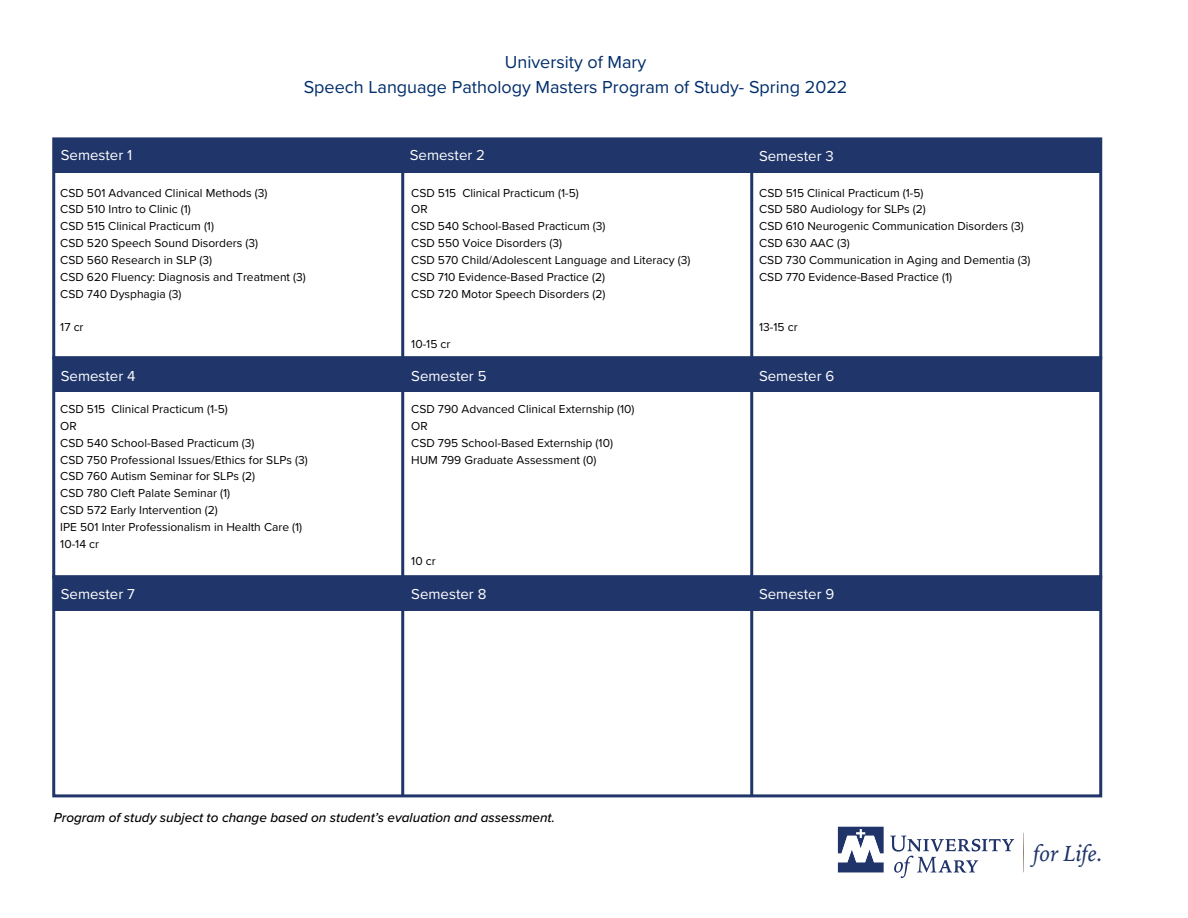
<style>
.page{position:relative;width:1188px;height:918px;background:#fff}
.page>*{position:absolute;margin:0;border:0;box-sizing:border-box;transform-origin:0 0}
.t1{font:italic 22.8px "Iowan Old Style";letter-spacing:-.02em;color:#213469}
.t2{font:18px/25.2px "Proxima Nova";color:#002e6b;text-align:center}
.t3{font:15px "Proxima Nova";color:#fff}
.t4{font:italic 500 13.5px "Proxima Nova";color:#000}
.t5{font:12px/16.8px "Proxima Nova";color:#000}
</style>
<div class="page">
<div style="left:52px;top:137px;width:1050px;height:222px;border:3px solid #203569"></div>
<div style="left:52px;top:356px;width:1050px;height:222px;border:3px solid #203569"></div>
<div style="left:52px;top:575px;width:1050px;height:222px;border:3px solid #203569"></div>
<div style="left:54px;top:139px;width:1047px;height:33px;background:#203569"></div>
<div style="left:54px;top:358px;width:1047px;height:33px;background:#203569"></div>
<div style="left:54px;top:577px;width:1047px;height:33px;background:#203569"></div>
<hr style="left:401px;top:139px;width:3px;height:657px;background:#203569">
<hr style="left:750px;top:139px;width:3px;height:657px;background:#203569">
<svg style="left:1023px;top:833px;width:1px;height:39px"></svg>
<svg style="left:890px;top:836px;width:124px;height:42px"></svg>
<svg style="left:838px;top:827px;width:46px;height:45px"></svg>
<h2 class="t2" style="left:304px;top:49px;width:545px">University of Mary<br>Speech Language Pathology Masters Program of Study- Spring 2022</h2>
<p class="t3" style="left:61px;top:144px;width:73px">Semester 1</p>
<p class="t3" style="left:410px;top:144px;width:77px">Semester 2</p>
<p class="t3" style="left:759px;top:145px;width:76px">Semester 3</p>
<p class="t5" style="left:60px;top:184px;width:247px">CSD 501 Advanced Clinical Methods (3)<br>CSD 510 Intro to Clinic (1)<br>CSD 515 Clinical Practicum (1)<br>CSD 520 Speech Sound Disorders (3)<br>CSD 560 Research in SLP (3)<br>CSD 620 Fluency: Diagnosis and Treatment (3)<br>CSD 740 Dysphagia (3)</p>
<p class="t5" style="left:60px;top:318px;width:25px">17 cr</p>
<p class="t5" style="left:411px;top:184px;width:281px">CSD 515 Clinical Practicum (1-5)<br>OR<br>CSD 540 School-Based Practicum (3)<br>CSD 550 Voice Disorders (3)<br>CSD 570 Child/Adolescent Language and Literacy (3)<br>CSD 710 Evidence-Based Practice (2)<br>CSD 720 Motor Speech Disorders (2)</p>
<p class="t5" style="left:411px;top:335px;width:41px">10-15 cr</p>
<p class="t5" style="left:759px;top:184px;width:273px">CSD 515 Clinical Practicum (1-5)<br>CSD 580 Audiology for SLPs (2)<br>CSD 610 Neurogenic Communication Disorders (3)<br>CSD 630 AAC (3)<br>CSD 730 Communication in Aging and Dementia (3)<br>CSD 770 Evidence-Based Practice (1)</p>
<p class="t5" style="left:759px;top:318px;width:40px">13-15 cr</p>
<p class="t3" style="left:61px;top:365px;width:76px">Semester 4</p>
<p class="t3" style="left:411px;top:365px;width:77px">Semester 5</p>
<p class="t3" style="left:759px;top:365px;width:77px">Semester 6</p>
<p class="t5" style="left:60px;top:400px;width:249px">CSD 515 Clinical Practicum (1-5)<br>OR<br>CSD 540 School-Based Practicum (3)<br>CSD 750 Professional Issues/Ethics for SLPs (3)<br>CSD 760 Autism Seminar for SLPs (2)<br>CSD 780 Cleft Palate Seminar (1)<br>CSD 572 Early Intervention (2)<br>IPE 501 Inter Professionalism in Health Care (1)<br>10-14 cr</p>
<p class="t5" style="left:411px;top:400px;width:225px">CSD 790 Advanced Clinical Externship (10)<br>OR<br>CSD 795 School-Based Externship (10)<br>HUM 799 Graduate Assessment (0)</p>
<p class="t5" style="left:411px;top:552px;width:26px">10 cr</p>
<p class="t3" style="left:61px;top:582px;width:76px">Semester 7</p>
<p class="t3" style="left:411px;top:582px;width:77px">Semester 8</p>
<p class="t3" style="left:759px;top:582px;width:77px">Semester 9</p>
<p class="t4" style="left:54px;top:808px;width:503px">Program of study subject to change based on student’s evaluation and assessment.</p>
<h1 class="t1" style="left:1033px;top:834px;width:71px">for Life.</h1>
</div>
